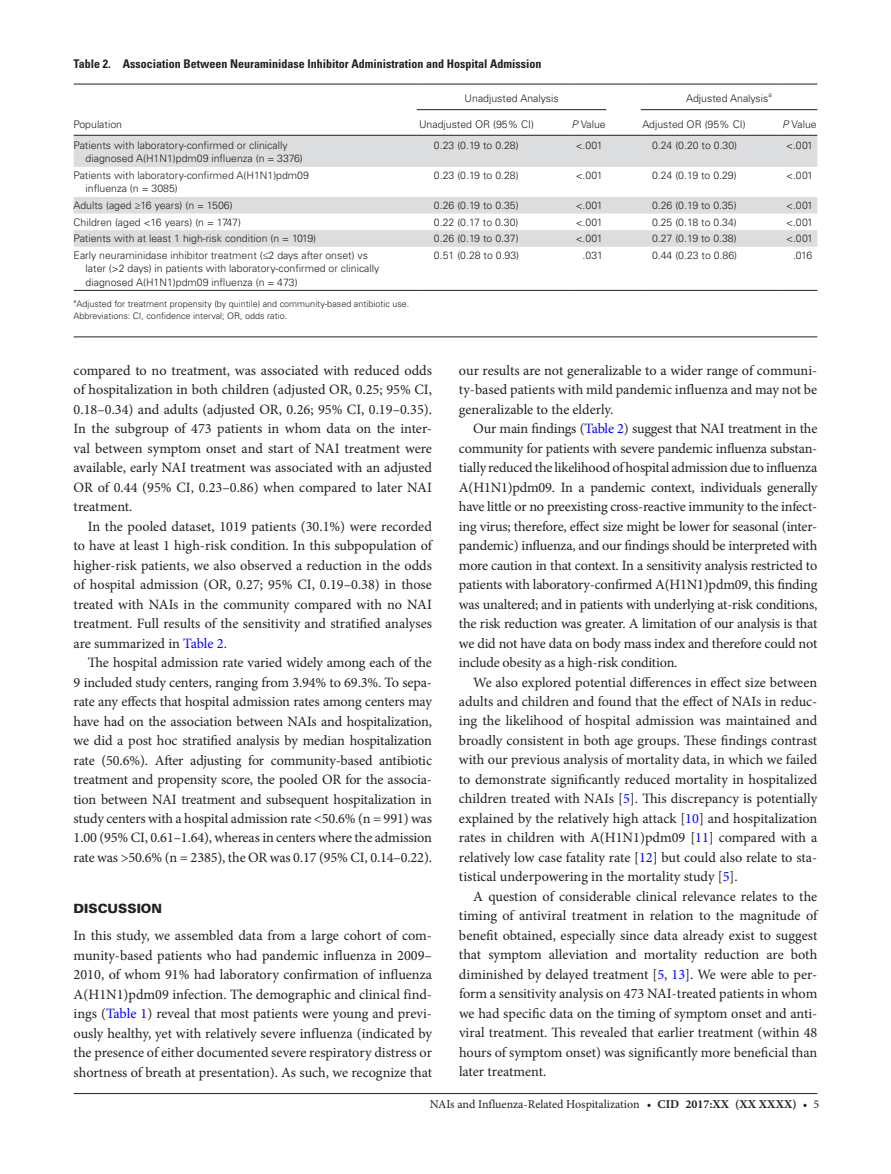
<style>
.page{position:relative;width:891px;height:1174px;background:#fff}
.page>*{position:absolute;margin:0;border:0;box-sizing:border-box;transform-origin:0 0}
.t1{font:14.25px/19.5px "Minion Pro";letter-spacing:-.005em;color:#231f20;text-align:justify}
.t2{font:900 12.75px "Univers LT Std";color:#231f20}
.t3{font:700 condensed 12px "Univers LT Std";color:#231f20}
.t4{font:12px "Minion Pro";color:#231f20}
.t5{font:300 10.5px/13.5px "Univers LT Std";color:#231f20}
.t6{font:300 9px/12px "Univers LT Std";color:#231f20}
.t7{font:300 6.9px "Univers LT Std";color:#231f20}
.t8{font:300 6px "Univers LT Std";color:#231f20}
.s1{font-style:italic}
.s2{color:#00f}
.s3{font-weight:700}
</style>
<div class="page">
<hr style="left:74px;top:1093px;width:743px;height:1px;background:#231f20">
<hr style="left:74px;top:337px;width:743px;height:1px;background:#231f20">
<svg style="left:74px;top:136px;width:743px;height:111px;fill:#dcdddf"></svg>
<hr style="left:74px;top:84px;width:343px;height:1px;background:#231f20">
<hr style="left:417px;top:84px;width:154px;height:1px;background:#231f20">
<hr style="left:571px;top:84px;width:70px;height:1px;background:#231f20">
<hr style="left:641px;top:84px;width:141px;height:1px;background:#231f20">
<hr style="left:782px;top:84px;width:35px;height:1px;background:#231f20">
<hr style="left:417px;top:135px;width:154px;height:1px;background:#231f20">
<hr style="left:571px;top:135px;width:70px;height:1px;background:#231f20">
<hr style="left:641px;top:135px;width:141px;height:1px;background:#231f20">
<hr style="left:782px;top:135px;width:35px;height:1px;background:#231f20">
<hr style="left:74px;top:135px;width:343px;height:1px;background:#231f20">
<hr style="left:74px;top:290px;width:343px;height:1px;background:#231f20">
<hr style="left:417px;top:290px;width:154px;height:1px;background:#231f20">
<hr style="left:571px;top:290px;width:70px;height:1px;background:#231f20">
<hr style="left:641px;top:290px;width:141px;height:1px;background:#231f20">
<hr style="left:782px;top:290px;width:35px;height:1px;background:#231f20">
<hr style="left:417px;top:109px;width:189px;height:1px;background:#231f20">
<hr style="left:641px;top:109px;width:176px;height:1px;background:#231f20">
<p class="t3" style="left:74px;top:56px;width:469px">Table 2. Association Between Neuraminidase Inhibitor Administration and Hospital Admission</p>
<p class="t5" style="left:74px;top:117px;width:50px">Population</p>
<p class="t5" style="left:465px;top:92px;width:96px">Unadjusted Analysis</p>
<p class="t5" style="left:686px;top:92px;width:84px">Adjusted Analysis</p>
<p class="t7" style="left:768px;top:91px;width:5px">a</p>
<p class="t5" style="left:419px;top:117px;width:116px">Unadjusted OR (95% CI)</p>
<p class="t5" style="left:571px;top:117px;width:36px"><span class="s1">P</span> Value</p>
<p class="t5" style="left:643px;top:117px;width:105px">Adjusted OR (95% CI)</p>
<p class="t5" style="left:782px;top:117px;width:36px"><span class="s1">P</span> Value</p>
<p class="t5" style="left:86px;top:138px;width:219px;text-indent:-12px">Patients with laboratory-confirmed or clinically diagnosed A(H1N1)pdm09 influenza (n = 3376)</p>
<p class="t5" style="left:434px;top:138px;width:86px">0.23 (0.19 to 0.28)</p>
<p class="t5" style="left:576px;top:138px;width:28px">&lt;.001</p>
<p class="t5" style="left:652px;top:138px;width:87px">0.24 (0.20 to 0.30)</p>
<p class="t5" style="left:786px;top:138px;width:28px">&lt;.001</p>
<p class="t5" style="left:86px;top:169px;width:225px;text-indent:-12px">Patients with laboratory-confirmed A(H1N1)pdm09 influenza (n = 3085)</p>
<p class="t5" style="left:434px;top:169px;width:86px">0.23 (0.19 to 0.28)</p>
<p class="t5" style="left:576px;top:169px;width:28px">&lt;.001</p>
<p class="t5" style="left:652px;top:169px;width:86px">0.24 (0.19 to 0.29)</p>
<p class="t5" style="left:786px;top:169px;width:28px">&lt;.001</p>
<p class="t5" style="left:74px;top:199px;width:161px">Adults (aged ≥16 years) (n = 1506)</p>
<p class="t5" style="left:434px;top:199px;width:86px">0.26 (0.19 to 0.35)</p>
<p class="t5" style="left:576px;top:199px;width:28px">&lt;.001</p>
<p class="t5" style="left:652px;top:199px;width:86px">0.26 (0.19 to 0.35)</p>
<p class="t5" style="left:786px;top:199px;width:28px">&lt;.001</p>
<p class="t5" style="left:74px;top:215px;width:169px">Children (aged &lt;16 years) (n = 1747)</p>
<p class="t5" style="left:434px;top:215px;width:86px">0.22 (0.17 to 0.30)</p>
<p class="t5" style="left:576px;top:215px;width:28px">&lt;.001</p>
<p class="t5" style="left:652px;top:215px;width:86px">0.25 (0.18 to 0.34)</p>
<p class="t5" style="left:786px;top:215px;width:28px">&lt;.001</p>
<p class="t5" style="left:74px;top:232px;width:244px">Patients with at least 1 high-risk condition (n = 1019)</p>
<p class="t5" style="left:434px;top:232px;width:86px">0.26 (0.19 to 0.37)</p>
<p class="t5" style="left:576px;top:232px;width:28px">&lt;.001</p>
<p class="t5" style="left:652px;top:232px;width:86px">0.27 (0.19 to 0.38)</p>
<p class="t5" style="left:786px;top:232px;width:28px">&lt;.001</p>
<p class="t5" style="left:86px;top:248px;width:295px;text-indent:-12px">Early neuraminidase inhibitor treatment (≤2 days after onset) vs later (&gt;2 days) in patients with laboratory-confirmed or clinically diagnosed A(H1N1)pdm09 influenza (n = 473)</p>
<p class="t5" style="left:434px;top:248px;width:87px">0.51 (0.28 to 0.93)</p>
<p class="t5" style="left:583px;top:248px;width:22px">.031</p>
<p class="t5" style="left:652px;top:248px;width:87px">0.44 (0.23 to 0.86)</p>
<p class="t5" style="left:793px;top:248px;width:21px">.016</p>
<p class="t8" style="left:74px;top:297px;width:4px">a</p>
<p class="t6" style="left:74px;top:298px;width:337px;text-indent:3px">Adjusted for treatment propensity (by quintile) and community-based antibiotic use.<br>Abbreviations: CI, confidence interval; OR, odds ratio.</p>
<p class="t1" style="left:74px;top:360px;width:360px">compared to no treatment, was associated with reduced odds of hospitalization in both children (adjusted OR, 0.25; 95% CI, 0.18–0.34) and adults (adjusted OR, 0.26; 95% CI, 0.19–0.35).<br>In the subgroup of 473 patients in whom data on the inter&shy;val between symptom onset and start of NAI treatment were available, early NAI treatment was associated with an adjusted OR of 0.44 (95% CI, 0.23–0.86) when compared to later NAI treatment.</p>
<p class="t1" style="left:74px;top:516px;width:360px;text-indent:14px">In the pooled dataset, 1019 patients (30.1%) were recorded to have at least 1 high-risk condition. In this subpopulation of higher-risk patients, we also observed a reduction in the odds of hospital admission (OR, 0.27; 95% CI, 0.19–0.38) in those treated with NAIs in the community compared with no NAI treatment. Full results of the sensitivity and stratified analyses are summarized in <span class="s2">Table 2</span>.</p>
<p class="t1" style="left:74px;top:653px;width:360px;text-indent:14px">The hospital admission rate varied widely among each of the 9 included study centers, ranging from 3.94% to 69.3%. To sepa&shy;rate any effects that hospital admission rates among centers may have had on the association between NAIs and hospitalization, we did a post hoc stratified analysis by median hospitalization rate (50.6%). After adjusting for community-based antibiotic treatment and propensity score, the pooled OR for the associa&shy;tion between NAI treatment and subsequent hospitalization in study centers with a hospital admission rate &lt;50.6% (n = 991) was 1.00 (95% CI, 0.61–1.64), whereas in centers where the admission rate was &gt;50.6% (n = 2385), the OR was 0.17 (95% CI, 0.14–0.22).</p>
<p class="t2" style="left:74px;top:901px;width:90px">DISCUSSION</p>
<p class="t1" style="left:74px;top:926px;width:360px">In this study, we assembled data from a large cohort of com&shy;munity-based patients who had pandemic influenza in 2009– 2010, of whom 91% had laboratory confirmation of influenza A(H1N1)pdm09 infection. The demographic and clinical find&shy;ings (<span class="s2">Table 1</span>) reveal that most patients were young and previ&shy;ously healthy, yet with relatively severe influenza (indicated by the presence of either documented severe respiratory distress or shortness of breath at presentation). As such, we recognize that</p>
<p class="t1" style="left:459px;top:360px;width:360px">our results are not generalizable to a wider range of communi&shy;ty-based patients with mild pandemic influenza and may not be generalizable to the elderly.</p>
<p class="t1" style="left:459px;top:419px;width:360px;text-indent:14px">Our main findings (<span class="s2">Table 2</span>) suggest that NAI treatment in the community for patients with severe pandemic influenza substan&shy;tially reduced the likelihood of hospital admission due to influenza A(H1N1)pdm09. In a pandemic context, individuals generally have little or no preexisting cross-reactive immunity to the infect&shy;ing virus; therefore, effect size might be lower for seasonal (inter&shy;pandemic) influenza, and our findings should be interpreted with more caution in that context. In a sensitivity analysis restricted to patients with laboratory-confirmed A(H1N1)pdm09, this finding was unaltered; and in patients with underlying at-risk conditions, the risk reduction was greater. A limitation of our analysis is that we did not have data on body mass index and therefore could not include obesity as a high-risk condition.</p>
<p class="t1" style="left:459px;top:672px;width:360px;text-indent:14px">We also explored potential differences in effect size between adults and children and found that the effect of NAIs in reduc&shy;ing the likelihood of hospital admission was maintained and broadly consistent in both age groups. These findings contrast with our previous analysis of mortality data, in which we failed to demonstrate significantly reduced mortality in hospitalized children treated with NAIs [<span class="s2">5</span>]. This discrepancy is potentially explained by the relatively high attack [<span class="s2">10</span>] and hospitalization rates in children with A(H1N1)pdm09 [<span class="s2">11</span>] compared with a relatively low case fatality rate [<span class="s2">12</span>] but could also relate to sta&shy;tistical underpowering in the mortality study [<span class="s2">5</span>].</p>
<p class="t1" style="left:459px;top:887px;width:360px;text-indent:14px">A question of considerable clinical relevance relates to the timing of antiviral treatment in relation to the magnitude of benefit obtained, especially since data already exist to suggest that symptom alleviation and mortality reduction are both diminished by delayed treatment [<span class="s2">5</span>, <span class="s2">13</span>]. We were able to per&shy;form a sensitivity analysis on 473 NAI-treated patients in whom we had specific data on the timing of symptom onset and anti&shy;viral treatment. This revealed that earlier treatment (within 48 hours of symptom onset) was significantly more beneficial than later treatment.</p>
<p class="t4" style="left:430px;top:1096px;width:391px">NAIs and Influenza-Related Hospitalization • <span class="s3">CID 2017:XX (XX XXXX)</span> • 5</p>
</div>
